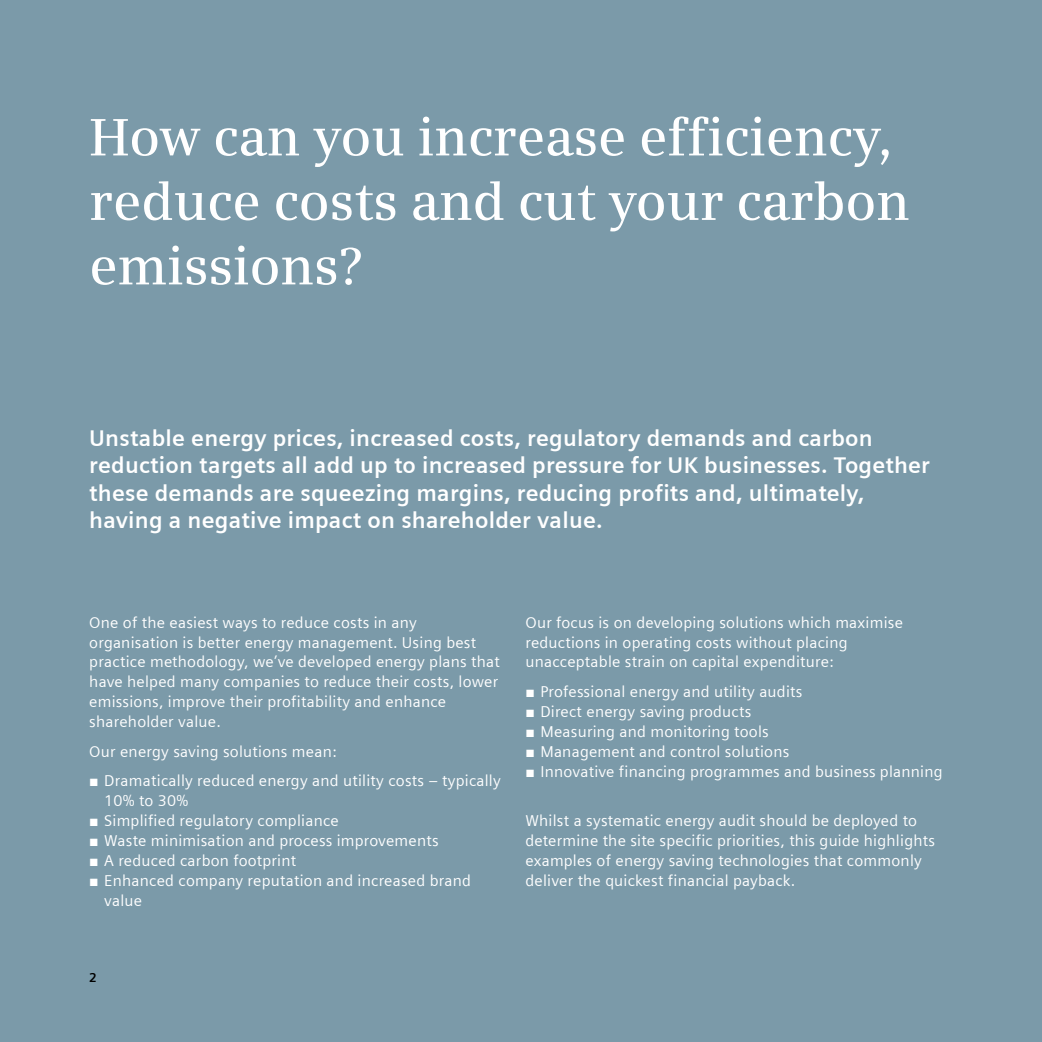
<style>
.page{position:relative;width:1042px;height:1042px;background:#7b9aa9}
.page>*{position:absolute;margin:0;border:0;box-sizing:border-box;transform-origin:0 0}
.t1{font:600 52.5px/64.4px "Siemens Serif";letter-spacing:-.005em;color:#fff}
.t2{font:700 22.75px/27.3px "Siemens Sans";letter-spacing:.01em;color:#fff}
.t3{font:15.75px/19.8px "Siemens Sans";letter-spacing:.015em;color:#fff}
.t4{font:700 13.12px "Siemens Sans";color:#000}
.s1{font-family:"Arial";font-weight:900}
</style>
<div class="page">
<h1 class="t1" style="left:89px;top:105px;width:822px">How can you increase efficiency, reduce costs and cut your carbon emissions?</h1>
<p class="t2" style="left:89px;top:424px;width:842px">Unstable energy prices, increased costs, regulatory demands and carbon reduction targets all add up to increased pressure for UK businesses. Together these demands are squeezing margins, reducing profits and, ultimately, having a negative impact on shareholder value.</p>
<p class="t3" style="left:89px;top:612px;width:412px">One of the easiest ways to reduce costs in any organisation is better energy management. Using best practice methodology, we’ve developed energy plans that have helped many companies to reduce their costs, lower emissions, improve their profitability and enhance shareholder value.</p>
<p class="t3" style="left:89px;top:741px;width:249px">Our energy saving solutions mean:</p>
<p class="t3" style="left:104px;top:771px;width:398px;text-indent:-15px"><span class="s1">■</span> Dramatically reduced energy and utility costs – typically<br>10% to 30%</p>
<p class="t3" style="left:89px;top:811px;width:251px"><span class="s1">■</span> Simplified regulatory compliance</p>
<p class="t3" style="left:89px;top:831px;width:351px"><span class="s1">■</span> Waste minimisation and process improvements</p>
<p class="t3" style="left:89px;top:850px;width:208px"><span class="s1">■</span> A reduced carbon footprint</p>
<p class="t3" style="left:104px;top:870px;width:368px;text-indent:-15px"><span class="s1">■</span> Enhanced company reputation and increased brand value</p>
<p class="t3" style="left:525px;top:612px;width:379px">Our focus is on developing solutions which maximise reductions in operating costs without placing unacceptable strain on capital expenditure:</p>
<p class="t3" style="left:525px;top:682px;width:278px"><span class="s1">■</span> Professional energy and utility audits</p>
<p class="t3" style="left:525px;top:702px;width:227px"><span class="s1">■</span> Direct energy saving products</p>
<p class="t3" style="left:525px;top:721px;width:245px"><span class="s1">■</span> Measuring and monitoring tools</p>
<p class="t3" style="left:525px;top:741px;width:265px"><span class="s1">■</span> Management and control solutions</p>
<p class="t3" style="left:525px;top:761px;width:419px"><span class="s1">■</span> Innovative financing programmes and business planning</p>
<p class="t3" style="left:525px;top:811px;width:411px">Whilst a systematic energy audit should be deployed to determine the site specific priorities, this guide highlights examples of energy saving technologies that commonly deliver the quickest financial payback.</p>
<p class="t4" style="left:89px;top:969px;width:9px">2</p>
</div>
